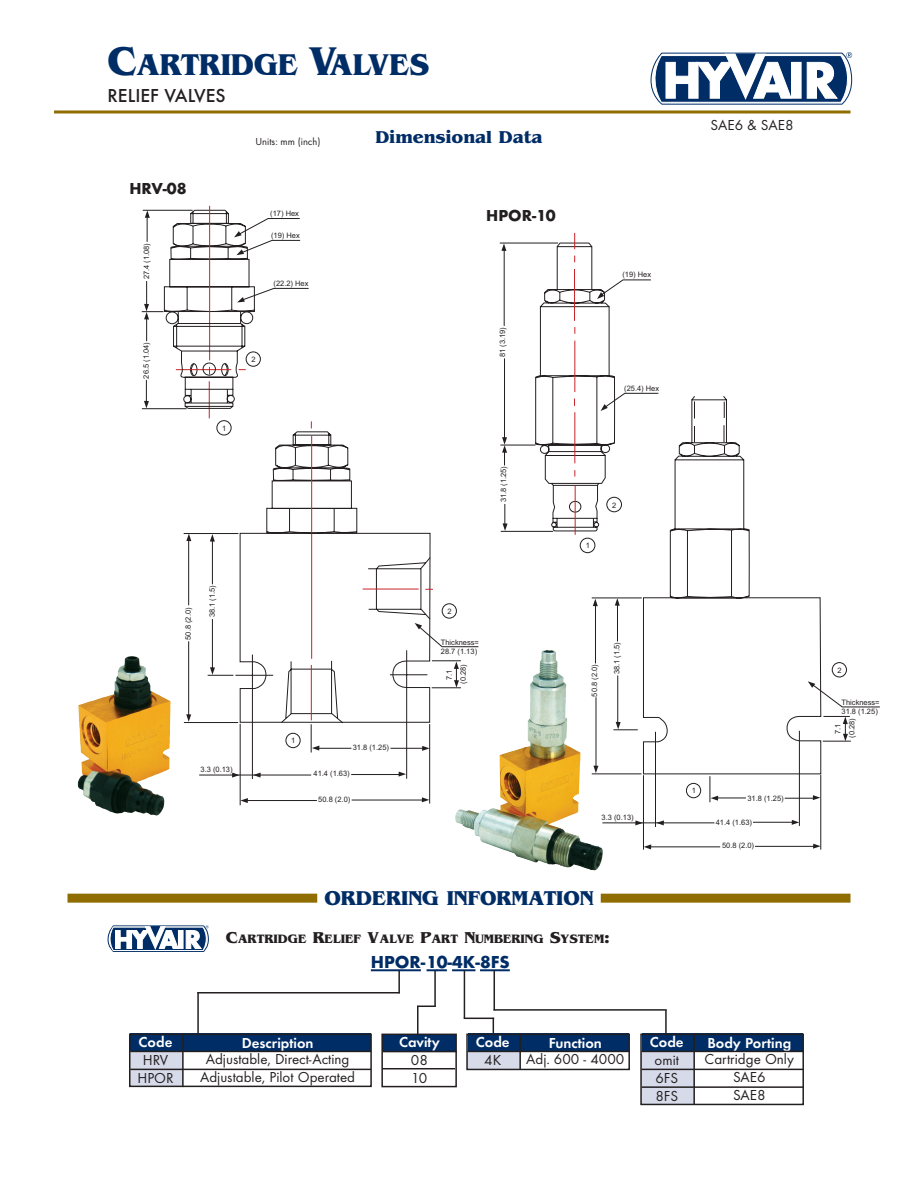
<style>
.page{position:relative;width:918px;height:1188px;background:#fff}
.page>*{position:absolute;margin:0;border:0;box-sizing:border-box;transform-origin:0 0}
.t1{font:700 31.5px "Benguiat";color:#002d66;scale:.95 1}
.t2{font:700 21px "Benguiat";color:#002d66}
.t3{font:500 19.5px "Futura T";color:#231f20}
.t4{font:700 18px "Benguiat";color:#002d66}
.t5{font:700 18px "Futura T";color:#002d66}
.t6{font:700 16.5px "Futura T";color:#231f20}
.t7{font:15px/18px "Futura T";color:#231f20;text-align:center}
.t8{font:600 15px "Futura T";color:#fff}
.t9{font:700 12.75px "Benguiat";color:#231f20}
.t10{font:10.5px "Futura T";color:#231f20}
.t11{font:7.5px/14px "Arial";color:#231f20;text-align:center}
.s1{font-size:42px}
.s2{font-size:16.5px}
</style>
<div class="page">
<div style="left:382px;top:1034px;width:74px;height:17px;background:#002d66"></div>
<hr style="left:371px;top:969px;width:50px;height:2px;background:#002d66">
<svg style="left:427px;top:969px;width:20px;height:2px"></svg>
<hr style="left:452px;top:969px;width:23px;height:2px;background:#002d66">
<hr style="left:480px;top:969px;width:30px;height:2px;background:#002d66">
<hr style="left:398px;top:970px;width:2px;height:24px;background:#231f20">
<hr style="left:464px;top:971px;width:1px;height:48px;background:#231f20">
<hr style="left:197px;top:992px;width:203px;height:2px;background:#231f20">
<hr style="left:197px;top:992px;width:2px;height:42px;background:#231f20">
<hr style="left:434px;top:971px;width:2px;height:36px;background:#231f20">
<svg style="left:416px;top:1005px;width:251px;height:66px"></svg>
<hr style="left:468px;top:1051px;width:161px;height:1px;background:#231f20">
<hr style="left:519px;top:1034px;width:2px;height:35px;background:#231f20">
<hr style="left:494px;top:1009px;width:173px;height:2px;background:#231f20">
<hr style="left:417px;top:1006px;width:2px;height:28px;background:#231f20">
<div style="left:381px;top:1034px;width:76px;height:53px;border:2px solid #231f20"></div>
<hr style="left:383px;top:1051px;width:74px;height:1px;background:#231f20">
<div style="left:68px;top:894px;width:249px;height:9px;background:#906d00"></div>
<div style="left:601px;top:894px;width:249px;height:9px;background:#906d00"></div>
<svg style="left:107px;top:925px;width:102px;height:27px"></svg>
<svg style="left:650px;top:52px;width:203px;height:53px"></svg>
<hr style="left:54px;top:110px;width:796px;height:3px;background:#906d00">
<hr style="left:494px;top:970px;width:1px;height:40px;background:#231f20">
<div style="left:130px;top:1050px;width:52px;height:36px;background:#d7dbe9"></div>
<div style="left:131px;top:1034px;width:240px;height:17px;background:#002d66"></div>
<div style="left:129px;top:1034px;width:243px;height:53px;border:2px solid #231f20"></div>
<hr style="left:130px;top:1051px;width:241px;height:1px;background:#231f20">
<hr style="left:130px;top:1069px;width:241px;height:1px;background:#231f20">
<hr style="left:182px;top:1034px;width:2px;height:53px;background:#231f20">
<hr style="left:240px;top:724px;width:1px;height:81px;background:#231f20">
<hr style="left:429px;top:724px;width:1px;height:80px;background:#231f20">
<hr style="left:406px;top:650px;width:1px;height:129px;background:#231f20">
<hr style="left:252px;top:655px;width:1px;height:124px;background:#231f20">
<svg style="left:253px;top:773px;width:8px;height:5px"></svg>
<svg style="left:232px;top:773px;width:8px;height:5px"></svg>
<svg style="left:399px;top:772px;width:7px;height:5px"></svg>
<svg style="left:240px;top:798px;width:8px;height:5px"></svg>
<svg style="left:422px;top:797px;width:7px;height:5px"></svg>
<hr style="left:199px;top:775px;width:112px;height:1px;background:#231f20">
<hr style="left:351px;top:774px;width:49px;height:1px;background:#231f20">
<hr style="left:247px;top:800px;width:70px;height:1px;background:#231f20">
<hr style="left:352px;top:800px;width:71px;height:1px;background:#231f20">
<hr style="left:209px;top:206px;width:1px;height:154px;background:#c8242b">
<svg style="left:142px;top:210px;width:337px;height:543px"></svg>
<hr style="left:383px;top:1068px;width:72px;height:1px;background:#231f20">
<div style="left:641px;top:1050px;width:53px;height:54px;background:#d7dbe9"></div>
<div style="left:642px;top:1034px;width:161px;height:17px;background:#002d66"></div>
<div style="left:640px;top:1034px;width:164px;height:71px;border:2px solid #231f20"></div>
<hr style="left:642px;top:1051px;width:161px;height:1px;background:#231f20">
<hr style="left:642px;top:1069px;width:161px;height:1px;background:#231f20">
<hr style="left:693px;top:1034px;width:2px;height:70px;background:#231f20">
<hr style="left:464px;top:1018px;width:30px;height:1px;background:#231f20">
<hr style="left:643px;top:775px;width:1px;height:75px;background:#231f20">
<hr style="left:799px;top:731px;width:1px;height:95px;background:#231f20">
<hr style="left:821px;top:775px;width:1px;height:75px;background:#231f20">
<hr style="left:655px;top:732px;width:1px;height:95px;background:#231f20">
<svg style="left:656px;top:820px;width:8px;height:5px"></svg>
<svg style="left:635px;top:820px;width:8px;height:5px"></svg>
<hr style="left:602px;top:822px;width:112px;height:1px;background:#231f20">
<svg style="left:644px;top:844px;width:7px;height:5px"></svg>
<svg style="left:813px;top:844px;width:8px;height:5px"></svg>
<hr style="left:650px;top:846px;width:70px;height:1px;background:#231f20">
<hr style="left:755px;top:846px;width:59px;height:1px;background:#231f20">
<svg style="left:792px;top:820px;width:7px;height:5px"></svg>
<hr style="left:753px;top:822px;width:40px;height:1px;background:#231f20">
<hr style="left:500px;top:445px;width:36px;height:1px;background:#231f20">
<hr style="left:500px;top:243px;width:58px;height:1px;background:#231f20">
<svg style="left:501px;top:233px;width:350px;height:569px"></svg>
<hr style="left:642px;top:1086px;width:161px;height:2px;background:#231f20">
<img style="left:77px;top:656px;width:93px;height:160px">
<img style="left:454px;top:650px;width:149px;height:221px">
<h1 class="t1" style="left:108px;top:53px;width:340px"><span class="s1">C</span>ARTRIDGE <span class="s1">V</span>ALVES</h1>
<h3 class="t3" style="left:108px;top:88px;width:120px">RELIEF VALVES</h3>
<h3 class="t6" style="left:129px;top:181px;width:59px">HRV-08</h3>
<p class="t11" style="left:140px;top:279px;width:38px;rotate:-90deg">27.4 (1.08)</p>
<p class="t11" style="left:139px;top:379px;width:38px;rotate:-90deg">26.5 (1.04)</p>
<h3 class="t10" style="left:255px;top:137px;width:67px">Units: mm (inch)</h3>
<p class="t11" style="left:270px;top:207px;width:30px">(17) Hex</p>
<p class="t11" style="left:271px;top:229px;width:30px">(19) Hex</p>
<p class="t11" style="left:274px;top:276px;width:37px">(22.2) Hex</p>
<p class="t11" style="left:222px;top:421px;width:6px">1</p>
<p class="t11" style="left:251px;top:352px;width:6px">2</p>
<h3 class="t4" style="left:376px;top:130px;width:168px">Dimensional Data</h3>
<h3 class="t6" style="left:486px;top:208px;width:71px">HPOR-10</h3>
<p class="t11" style="left:495px;top:357px;width:32px;rotate:-90deg">81 (3.19)</p>
<p class="t11" style="left:497px;top:502px;width:38px;rotate:-90deg">31.8 (1.25)</p>
<p class="t11" style="left:181px;top:640px;width:34px;rotate:-90deg">50.8 (2.0)</p>
<p class="t11" style="left:205px;top:617px;width:34px;rotate:-90deg">38.1 (1.5)</p>
<p class="t11" style="left:200px;top:763px;width:34px">3.3 (0.13)</p>
<p class="t11" style="left:291px;top:734px;width:6px">1</p>
<p class="t11" style="left:353px;top:741px;width:38px">31.8 (1.25)</p>
<p class="t11" style="left:313px;top:767px;width:38px">41.4 (1.63)</p>
<p class="t11" style="left:318px;top:793px;width:34px">50.8 (2.0)</p>
<p class="t11" style="left:447px;top:604px;width:6px">2</p>
<p class="t11" style="left:441px;top:637px;width:40px;line-height:9px;text-align:left">Thickness=<br>28.7 (1.13)</p>
<p class="t11" style="left:442px;top:684px;width:21px;rotate:-90deg">7.1 (0.28)</p>
<p class="t11" style="left:622px;top:268px;width:30px">(19) Hex</p>
<p class="t11" style="left:624px;top:382px;width:37px">(25.4) Hex</p>
<p class="t11" style="left:586px;top:539px;width:6px">1</p>
<p class="t11" style="left:612px;top:498px;width:6px">2</p>
<p class="t11" style="left:588px;top:697px;width:34px;rotate:-90deg">50.8 (2.0)</p>
<p class="t11" style="left:610px;top:674px;width:34px;rotate:-90deg">38.1 (1.5)</p>
<p class="t11" style="left:602px;top:811px;width:34px">3.3 (0.13)</p>
<h2 class="t2" style="left:324px;top:891px;width:271px">ORDERING INFORMATION</h2>
<h3 class="t9" style="left:226px;top:934px;width:386px"><span class="s2">C</span>ARTRIDGE <span class="s2">R</span>ELIEF <span class="s2">V</span>ALVE <span class="s2">P</span>ART <span class="s2">N</span>UMBERING <span class="s2">S</span>YSTEM<span class="s2">:</span></h3>
<h3 class="t5" style="left:371px;top:955px;width:140px">HPOR-10-4K-8FS</h3>
<h3 class="t7" style="left:711px;top:117px;width:85px">SAE6 &amp; SAE8</h3>
<p class="t11" style="left:692px;top:784px;width:6px">1</p>
<p class="t11" style="left:747px;top:791px;width:38px">31.8 (1.25)</p>
<p class="t11" style="left:716px;top:815px;width:38px">41.4 (1.63)</p>
<p class="t11" style="left:722px;top:839px;width:34px">50.8 (2.0)</p>
<h3 class="t8" style="left:139px;top:1036px;width:35px">Code</h3>
<h3 class="t7" style="left:137px;top:1052px;width:38px">HRV<br>HPOR</h3>
<h3 class="t8" style="left:242px;top:1036px;width:73px">Description</h3>
<h3 class="t7" style="left:200px;top:1051px;width:157px">Adjustable, Direct-Acting<br>Adjustable, Pilot Operated</h3>
<h3 class="t8" style="left:399px;top:1036px;width:42px">Cavity</h3>
<h3 class="t7" style="left:411px;top:1052px;width:19px;text-align:left">08<br>10</h3>
<h3 class="t8" style="left:476px;top:1036px;width:35px">Code</h3>
<h3 class="t7" style="left:484px;top:1052px;width:19px">4K</h3>
<h3 class="t8" style="left:549px;top:1036px;width:55px">Function</h3>
<h3 class="t7" style="left:526px;top:1051px;width:100px">Adj. 600 - 4000</h3>
<h3 class="t8" style="left:650px;top:1036px;width:35px">Code</h3>
<h3 class="t7" style="left:655px;top:1052px;width:26px;text-align:justify">omit 6FS 8FS</h3>
<h3 class="t8" style="left:707px;top:1036px;width:85px">Body Porting</h3>
<h3 class="t7" style="left:705px;top:1051px;width:91px">Cartridge Only<br>SAE6<br>SAE8</h3>
<p class="t11" style="left:838px;top:663px;width:6px">2</p>
<p class="t11" style="left:842px;top:698px;width:40px;line-height:9px;text-align:left">Thickness=<br>31.8 (1.25)</p>
<p class="t11" style="left:831px;top:738px;width:21px;rotate:-90deg">7.1 (0.28)</p>
</div>
